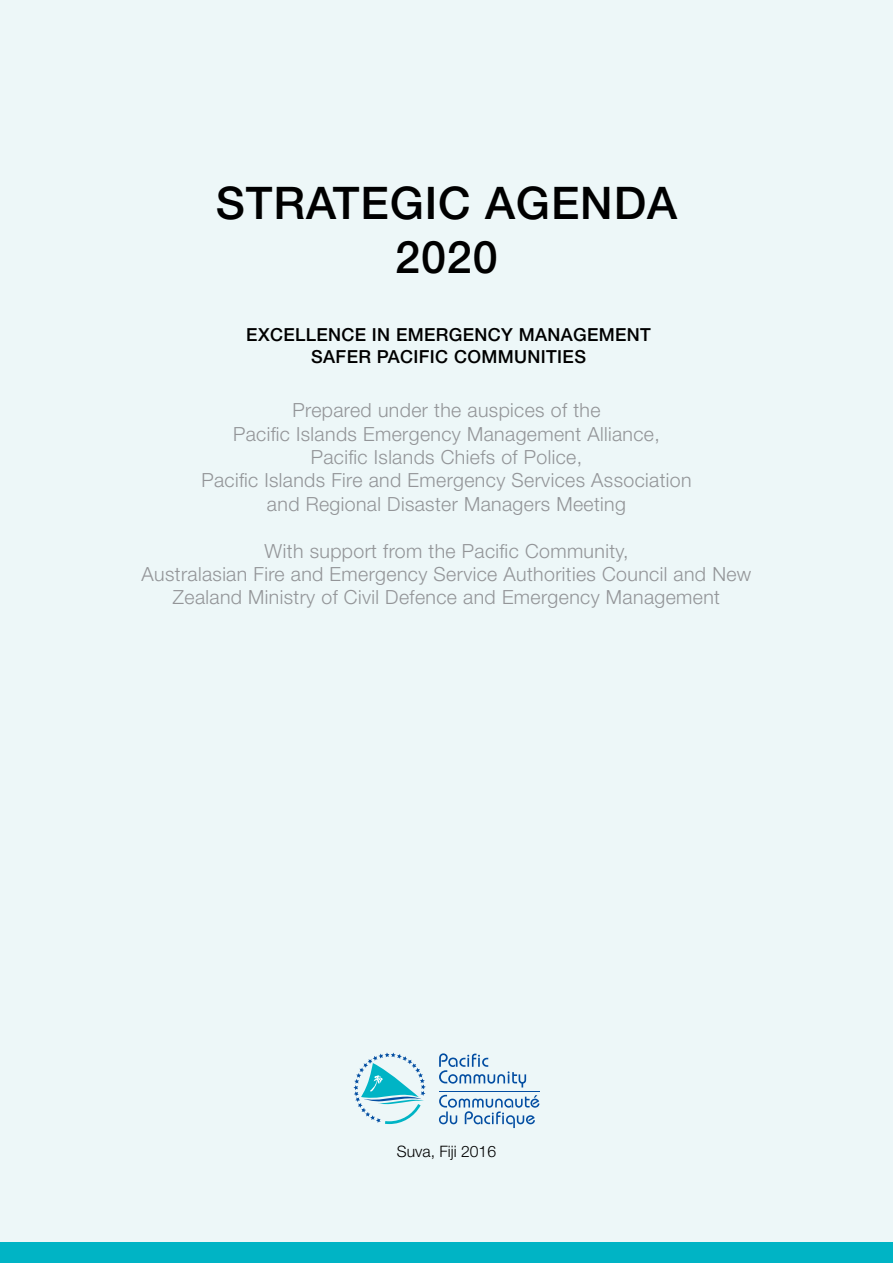
<style>
.page{position:relative;width:893px;height:1263px;background:#edf7f8}
.page>*{position:absolute;margin:0;border:0;box-sizing:border-box;transform-origin:0 0}
.t1{font:500 45px/54px "Helvetica Neue";letter-spacing:.02em;color:#000;text-align:center}
.t2{font:300 19.5px/23.4px "Helvetica Neue";letter-spacing:.02em;color:#939598;text-align:center}
.t3{font:500 18px/21.6px "Helvetica Neue";letter-spacing:.02em;color:#000;text-align:center}
.t4{font:300 15.75px "Helvetica Neue";color:#000}
</style>
<div class="page">
<div style="left:0;top:1242px;width:893px;height:21px;background:#00b4c5"></div>
<svg style="left:439px;top:1053px;width:87px;height:34px"></svg>
<svg style="left:439px;top:1095px;width:100px;height:33px"></svg>
<hr style="left:439px;top:1091px;width:100px;height:1px;background:#034ea2">
<svg style="left:353px;top:1052px;width:73px;height:72px"></svg>
<h1 class="t1" style="left:216px;top:176px;width:463px">STRATEGIC AGENDA<br>2020</h1>
<p class="t3" style="left:246px;top:324px;width:406px">EXCELLENCE IN EMERGENCY MANAGEMENT<br>SAFER PACIFIC COMMUNITIES</p>
<p class="t2" style="left:201px;top:398px;width:492px">Prepared under the auspices of the<br>Pacific Islands Emergency Management Alliance,<br>Pacific Islands Chiefs of Police,<br>Pacific Islands Fire and Emergency Services Association and Regional Disaster Managers Meeting</p>
<p class="t2" style="left:142px;top:538px;width:611px">With support from the Pacific Community,<br>Australasian Fire and Emergency Service Authorities Council and New<br>Zealand Ministry of Civil Defence and Emergency Management</p>
<p class="t4" style="left:397px;top:1142px;width:101px">Suva, Fiji 2016</p>
</div>
